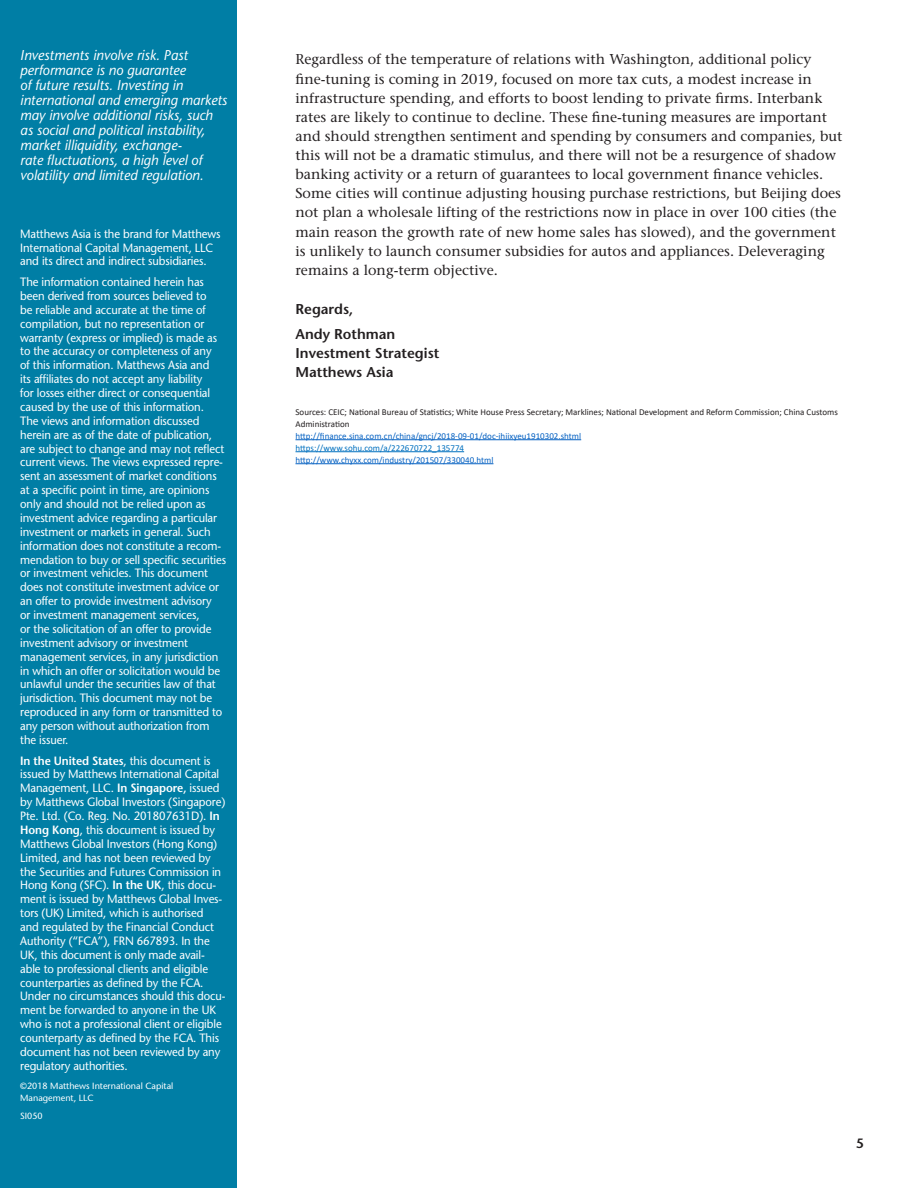
<style>
.page{position:relative;width:918px;height:1188px;background:#fff}
.page>*{position:absolute;margin:0;border:0;box-sizing:border-box;transform-origin:0 0}
._3_Body_text{font:500 14.25px/19.2px "Stone Serif Std";color:#231f20}
._9_Footnote_SB{font:italic 500 14.25px/15px "Stone Sans Std";color:#fff;scale:.96 1}
._3_Body_text-2{font:600 14.25px "Stone Sans Std";color:#231f20}
.t1{font:600 13.5px "Stone Sans Std";color:#231f20}
._9_Footnote_SA{font:500 12px/13.8px "Stone Sans Std";letter-spacing:-.01em;color:#fff;scale:.94 1}
.t2{font:9px/12px "Calibri";color:#231f20}
.t3{font:9px "Calibri";color:#0561c2}
._9_Footnote_SA-2{font:500 9px/12px "Stone Sans Std";color:#fff}
.t4{font:9px "Calibri";color:#0070bf}
.s1{font-weight:600}
</style>
<div class="page">
<div style="left:0;top:0;width:236px;height:1188px;background:#007ea5"></div>
<hr style="left:296px;top:439px;width:285px;height:1px;background:#0561c2">
<hr style="left:296px;top:451px;width:168px;height:1px;background:#0070bf">
<hr style="left:296px;top:463px;width:197px;height:1px;background:#0561c2">
<p class="_9_Footnote_SB" style="left:20px;top:48px;width:217px">Investments involve risk. Past performance is no guarantee<br>of future results. Investing in international and emerging markets may involve additional risks, such as social and political instability, market illiquidity, exchange-<br>rate fluctuations, a high level of volatility and limited regulation.</p>
<p class="_9_Footnote_SA" style="left:20px;top:227px;width:215px">Matthews Asia is the brand for Matthews<br>International Capital Management, LLC and its direct and indirect subsidiaries.</p>
<p class="_9_Footnote_SA" style="left:20px;top:275px;width:221px">The information contained herein has been derived from sources believed to<br>be reliable and accurate at the time of compilation, but no representation or warranty (express or implied) is made as to the accuracy or completeness of any<br>of this information. Matthews Asia and<br>its affiliates do not accept any liability<br>for losses either direct or consequential caused by the use of this information.<br>The views and information discussed herein are as of the date of publication, are subject to change and may not reflect current views. The views expressed repre&shy;sent an assessment of market conditions at a specific point in time, are opinions only and should not be relied upon as investment advice regarding a particular investment or markets in general. Such information does not constitute a recom&shy;mendation to buy or sell specific securities or investment vehicles. This document does not constitute investment advice or an offer to provide investment advisory<br>or investment management services,<br>or the solicitation of an offer to provide investment advisory or investment management services, in any jurisdiction in which an offer or solicitation would be unlawful under the securities law of that jurisdiction. This document may not be reproduced in any form or transmitted to any person without authorization from the issuer.</p>
<p class="_9_Footnote_SA" style="left:20px;top:753px;width:220px"><span class="s1">In the United States</span>, this document is issued by Matthews International Capital Management, LLC. <span class="s1">In Singapore,</span> issued by Matthews Global Investors (Singapore)<br>Pte. Ltd. (Co. Reg. No. 201807631D). <span class="s1">In Hong Kong</span>, this document is issued by Matthews Global Investors (Hong Kong)<br>Limited, and has not been reviewed by the Securities and Futures Commission in Hong Kong (SFC). <span class="s1">In the UK</span>, this docu&shy;ment is issued by Matthews Global Inves&shy;tors (UK) Limited, which is authorised<br>and regulated by the Financial Conduct Authority (“FCA”), FRN 667893. In the UK, this document is only made avail&shy;able to professional clients and eligible counterparties as defined by the FCA.<br>Under no circumstances should this docu&shy;ment be forwarded to anyone in the UK who is not a professional client or eligible counterparty as defined by the FCA. This document has not been reviewed by any regulatory authorities.</p>
<p class="_9_Footnote_SA-2" style="left:20px;top:1079px;width:155px">©2018 Matthews International Capital<br>Management, LLC</p>
<p class="_9_Footnote_SA-2" style="left:20px;top:1110px;width:24px">SI050</p>
<p class="_3_Body_text" style="left:296px;top:50px;width:548px">Regardless of the temperature of relations with Washington, additional policy fine-tuning is coming in 2019, focused on more tax cuts, a modest increase in infrastructure spending, and efforts to boost lending to private firms. Interbank rates are likely to continue to decline. These fine-tuning measures are important and should strengthen sentiment and spending by consumers and companies, but this will not be a dramatic stimulus, and there will not be a resurgence of shadow banking activity or a return of guarantees to local government finance vehicles.<br>Some cities will continue adjusting housing purchase restrictions, but Beijing does not plan a wholesale lifting of the restrictions now in place in over 100 cities (the main reason the growth rate of new home sales has slowed), and the government is unlikely to launch consumer subsidies for autos and appliances. Deleveraging remains a long-term objective.</p>
<p class="_3_Body_text-2" style="left:296px;top:300px;width:59px">Regards,</p>
<p class="_3_Body_text-2" style="left:296px;top:326px;width:101px">Andy Rothman</p>
<p class="_3_Body_text-2" style="left:296px;top:345px;width:145px">Investment Strategist</p>
<p class="_3_Body_text-2" style="left:296px;top:363px;width:99px">Matthews Asia</p>
<p class="t2" style="left:296px;top:406px;width:544px">Sources: CEIC; National Bureau of Statistics; White House Press Secretary; Marklines; National Development and Reform Commission; China Customs<br>Administration</p>
<p class="t3" style="left:296px;top:429px;width:287px">http://finance.sina.com.cn/china/gncj/2018-09-01/doc-ihiixyeu1910302.shtml</p>
<p class="t4" style="left:296px;top:441px;width:170px">https://www.sohu.com/a/222670722_135774</p>
<p class="t3" style="left:296px;top:453px;width:199px">http://www.chyxx.com/industry/201507/330040.html</p>
<p class="t1" style="left:856px;top:1135px;width:9px">5</p>
</div>
